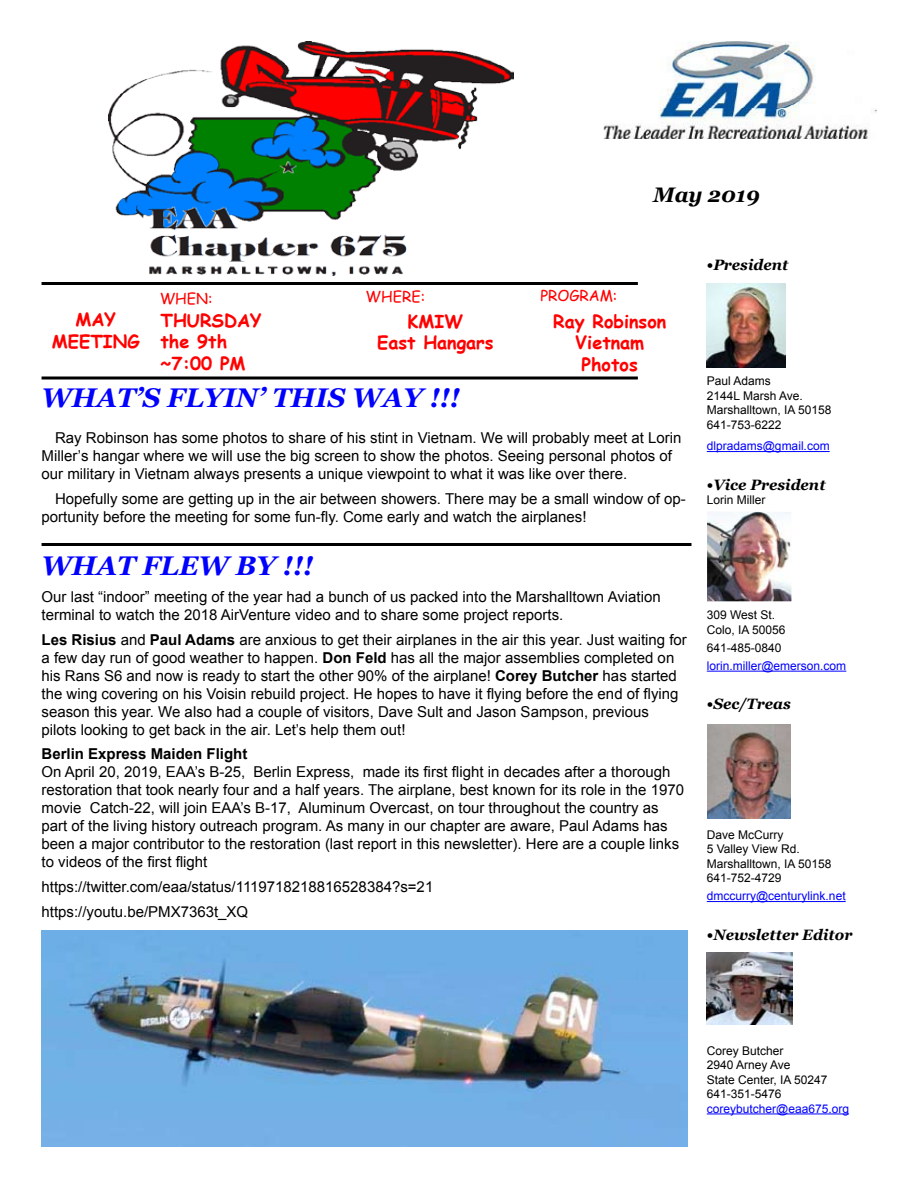
<style>
.page{position:relative;width:918px;height:1188px;background:#fff}
.page>*{position:absolute;margin:0;border:0;box-sizing:border-box;transform-origin:0 0}
.t1{font:italic 700 27px "Georgia";color:#00f}
.t2{font:italic 700 21px "Georgia";color:#000}
.t3{font:700 18px/21.6px "Comic Sans MS";color:#f00;text-align:center}
.t4{font:15px/18px "Arial";color:#000}
.t5{font:italic 700 15px "Georgia";color:#000}
.t6{font:700 15px "Arial";color:#000}
.t7{font:15px "Comic Sans MS";color:#f00}
.t8{font:12px/14.4px "Arial";color:#000}
.t9{font:12px "Arial";color:#00f}
.s1{font-weight:700}
</style>
<div class="page">
<hr style="left:42px;top:282px;width:596px;height:3px;background:#000">
<hr style="left:42px;top:543px;width:649px;height:3px;background:#000">
<img style="left:603px;top:42px;width:273px;height:97px">
<svg style="left:42px;top:376px;width:596px;height:4px;background:#3f3f3f"></svg>
<img style="left:108px;top:42px;width:405px;height:234px">
<hr style="left:707px;top:451px;width:123px;height:1px;background:#00f">
<hr style="left:707px;top:671px;width:139px;height:1px;background:#00f">
<hr style="left:707px;top:901px;width:139px;height:1px;background:#00f">
<hr style="left:707px;top:1114px;width:142px;height:1px;background:#00f">
<img style="left:707px;top:953px;width:86px;height:71px">
<img style="left:707px;top:724px;width:83px;height:95px">
<img style="left:707px;top:284px;width:79px;height:84px">
<img style="left:707px;top:511px;width:84px;height:90px">
<img style="left:42px;top:930px;width:645px;height:216px">
<h2 class="t2" style="left:653px;top:181px;width:108px">May 2019</h2>
<p class="t3" style="left:52px;top:308px;width:89px">MAY<br>MEETING</p>
<p class="t7" style="left:160px;top:287px;width:54px">WHEN:</p>
<p class="t3" style="left:160px;top:309px;width:103px;text-align:left">THURSDAY the 9th ~7:00 PM</p>
<p class="t7" style="left:366px;top:285px;width:61px">WHERE:</p>
<p class="t3" style="left:377px;top:310px;width:118px">KMIW<br>East Hangars</p>
<h1 class="t1" style="left:42px;top:380px;width:420px">WHAT’S FLYIN’ THIS WAY !!!</h1>
<p class="t7" style="left:540px;top:285px;width:79px">PROGRAM:</p>
<p class="t3" style="left:553px;top:310px;width:115px">Ray Robinson<br>Vietnam<br>Photos</p>
<p class="t4" style="left:42px;top:429px;width:641px;text-indent:14px">Ray Robinson has some photos to share of his stint in Vietnam. We will probably meet at Lorin<br>Miller’s hangar where we will use the big screen to show the photos. Seeing personal photos of our military in Vietnam always presents a unique viewpoint to what it was like over there.</p>
<p class="t4" style="left:42px;top:490px;width:646px;text-indent:13px">Hopefully some are getting up in the air between showers. There may be a small window of op&shy;portunity before the meeting for some fun-fly. Come early and watch the airplanes!</p>
<h1 class="t1" style="left:42px;top:548px;width:273px">WHAT FLEW BY !!!</h1>
<p class="t4" style="left:42px;top:588px;width:621px">Our last “indoor” meeting of the year had a bunch of us packed into the Marshalltown Aviation terminal to watch the 2018 AirVenture video and to share some project reports.</p>
<p class="t4" style="left:42px;top:631px;width:647px"><span class="s1">Les Risius</span> and <span class="s1">Paul Adams</span> are anxious to get their airplanes in the air this year. Just waiting for a few day run of good weather to happen. <span class="s1">Don Feld</span> has all the major assemblies completed on his Rans S6 and now is ready to start the other 90% of the airplane! <span class="s1">Corey Butcher</span> has started the wing covering on his Voisin rebuild project. He hopes to have it flying before the end of flying season this year. We also had a couple of visitors, Dave Sult and Jason Sampson, previous pilots looking to get back in the air. Let’s help them out!</p>
<p class="t6" style="left:42px;top:744px;width:207px">Berlin Express Maiden Flight</p>
<p class="t4" style="left:42px;top:763px;width:644px">On April 20, 2019, EAA’s B-25, Berlin Express, made its first flight in decades after a thorough restoration that took nearly four and a half years. The airplane, best known for its role in the 1970 movie Catch-22, will join EAA’s B-17, Aluminum Overcast, on tour throughout the country as part of the living history outreach program. As many in our chapter are aware, Paul Adams has been a major contributor to the restoration (last report in this newsletter). Here are a couple links to videos of the first flight</p>
<p class="t4" style="left:42px;top:875px;width:393px;line-height:24.8px">https://twitter.com/eaa/status/1119718218816528384?s=21 https://youtu.be/PMX7363t_XQ</p>
<p class="t5" style="left:707px;top:255px;width:83px">•President</p>
<p class="t8" style="left:707px;top:374px;width:126px">Paul Adams<br>2144L Marsh Ave.<br>Marshalltown, IA 50158<br>641-753-6222</p>
<p class="t9" style="left:707px;top:438px;width:124px">dlpradams@gmail.com</p>
<p class="t5" style="left:707px;top:475px;width:120px">•Vice President</p>
<p class="t8" style="left:707px;top:493px;width:60px">Lorin Miller</p>
<p class="t8" style="left:707px;top:608px;width:80px">309 West St.<br>Colo, IA 50056</p>
<p class="t8" style="left:707px;top:641px;width:76px">641-485-0840</p>
<p class="t9" style="left:707px;top:658px;width:141px">lorin.miller@emerson.com</p>
<p class="t5" style="left:707px;top:695px;width:86px">•Sec/Treas</p>
<p class="t8" style="left:707px;top:828px;width:126px">Dave McCurry<br>5 Valley View Rd.<br>Marshalltown, IA 50158<br>641-752-4729</p>
<p class="t9" style="left:707px;top:888px;width:140px">dmccurry@centurylink.net</p>
<p class="t5" style="left:707px;top:925px;width:147px">•Newsletter Editor</p>
<p class="t8" style="left:707px;top:1044px;width:122px">Corey Butcher<br>2940 Arney Ave<br>State Center, IA 50247<br>641-351-5476</p>
<p class="t9" style="left:707px;top:1101px;width:144px">coreybutcher@eaa675.org</p>
</div>
